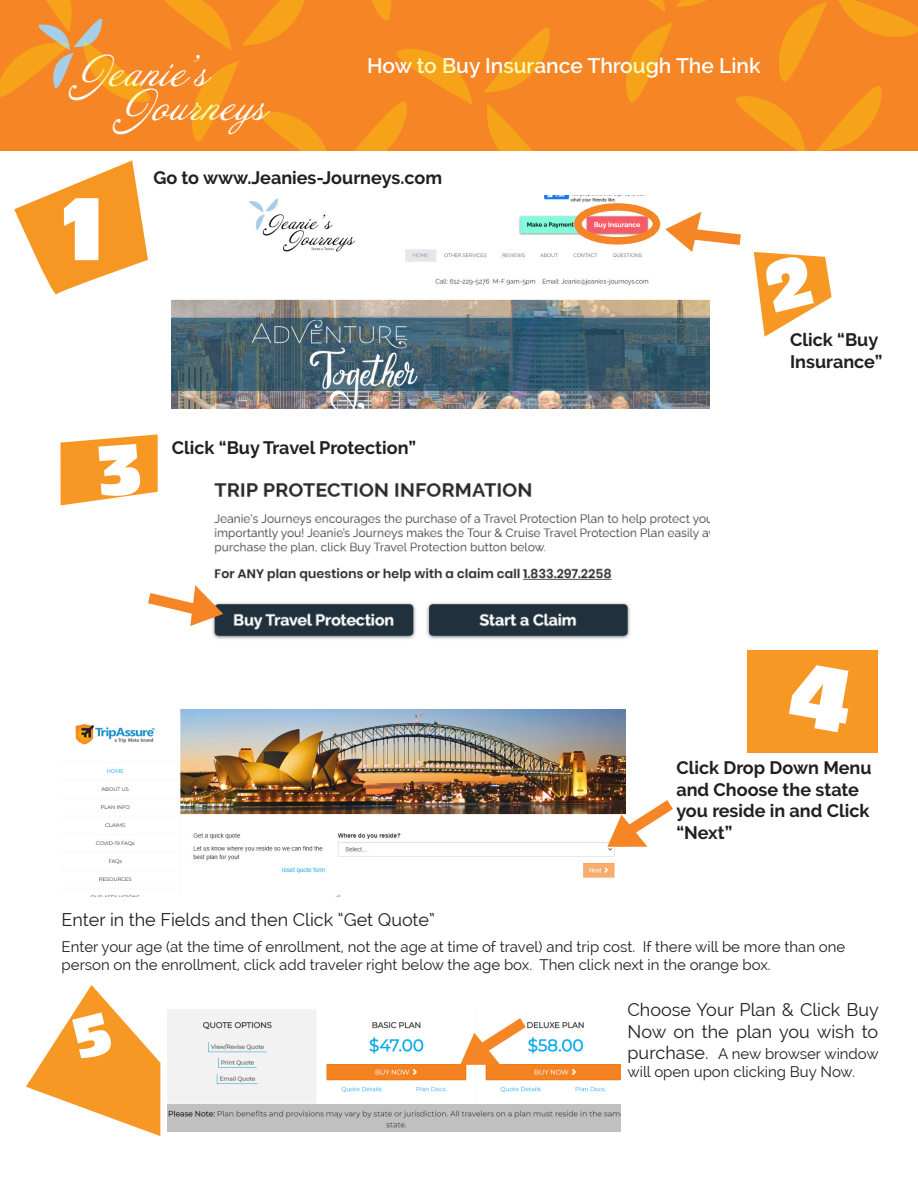
<style>
.page{position:relative;width:918px;height:1188px;background:#fff}
.page>*{position:absolute;margin:0;border:0;box-sizing:border-box;transform-origin:0 0}
.t1{font:39px "Annabelle JF";color:#fff}
.t2{font:600 21px "Raleway";color:#fff}
.t3{font:700 18px/21.6px "Raleway";color:#231f20}
.t4{font:18px/21.6px "Raleway";color:#231f20}
.t5{font:15px/18px "Raleway";color:#231f20}
.s1{font-size:18px}
</style>
<div class="page">
<div style="left:0;top:0;width:918px;height:150px;background:#f58525"></div>
<img style="left:172px;top:195px;width:538px;height:213px">
<img style="left:212px;top:483px;width:498px;height:156px">
<div style="left:574px;top:203px;width:86px;height:42px;border:8px solid #f58527;border-radius:50%"></div>
<svg style="left:148px;top:585px;width:75px;height:41px"></svg>
<img style="left:75px;top:709px;width:550px;height:188px">
<svg style="left:607px;top:790px;width:66px;height:57px"></svg>
<svg style="left:487px;top:103px;width:44px;height:47px"></svg>
<svg style="left:484px;top:28px;width:66px;height:64px"></svg>
<svg style="left:355px;top:49px;width:117px;height:101px"></svg>
<svg style="left:0;top:0;width:326px;height:150px"></svg>
<svg style="left:371px;top:0;width:21px;height:21px"></svg>
<svg style="left:626px;top:0;width:292px;height:150px"></svg>
<svg style="left:14px;top:160px;width:134px;height:135px"></svg>
<svg style="left:665px;top:212px;width:167px;height:125px"></svg>
<svg style="left:61px;top:434px;width:97px;height:71px"></svg>
<div style="left:747px;top:650px;width:131px;height:102px;background:#f79824"></div>
<svg style="left:789px;top:665px;width:60px;height:67px"></svg>
<svg style="left:26px;top:985px;width:134px;height:151px"></svg>
<img style="left:167px;top:1009px;width:454px;height:123px">
<svg style="left:460px;top:1009px;width:77px;height:56px"></svg>
<p class="t1" style="left:77px;top:47px;width:132px">Jeanie’s</p>
<p class="t2" style="left:367px;top:53px;width:395px">How to Buy Insurance Through The Link</p>
<p class="t1" style="left:121px;top:81px;width:146px">Journeys</p>
<p class="t3" style="left:153px;top:167px;width:290px">Go to www.Jeanies-Journeys.com</p>
<p class="t3" style="left:172px;top:437px;width:246px">Click “Buy Travel Protection”</p>
<p class="t4" style="left:62px;top:908px;width:375px">Enter in the Fields and then Click “Get Quote”</p>
<p class="t3" style="left:790px;top:329px;width:94px">Click “Buy<br>Insurance”</p>
<p class="t3" style="left:676px;top:757px;width:197px">Click Drop Down Menu and Choose the state you reside in and Click “Next”</p>
<p class="t5" style="left:62px;top:938px;width:785px">Enter your age (at the time of enrollment, not the age at time of travel) and trip cost. If there will be more than one person on the enrollment, click add traveler right below the age box. Then click next in the orange box.</p>
<p class="t4" style="left:628px;top:999px;width:253px">Choose Your Plan &amp; Click Buy<br>Now on the plan you wish to</p>
<p class="t5" style="left:628px;top:1045px;width:253px"><span class="s1">purchase.</span> A new browser window will open upon clicking Buy Now.</p>
</div>
